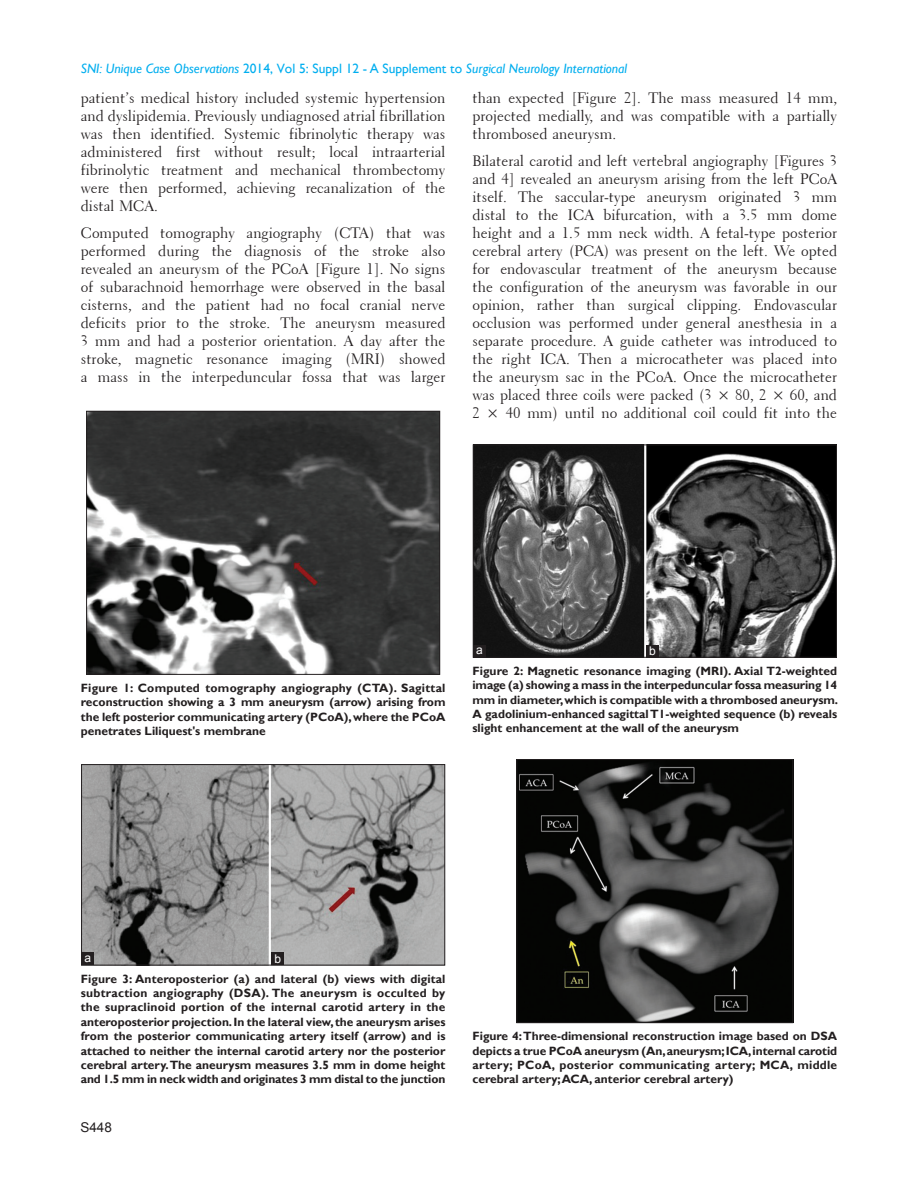
<style>
.page{position:relative;width:918px;height:1188px;background:#fff}
.page>*{position:absolute;margin:0;border:0;box-sizing:border-box;transform-origin:0 0}
.TX{font:15px/18px "Transitional 521 BT Roman A";color:#231f20;text-align:justify}
.t1{font:italic 13.5px "Gill Sans";color:#00aeef}
.t2{font:13.5px "Arial";color:#231f20}
.FGC{font:700 12px/14.4px "Gill Sans";color:#231f20;text-align:justify}
.LABEL{font:12px "Arial";color:#fff}
.s1{font-style:normal}
</style>
<div class="page">
<img style="left:88px;top:413px;width:350px;height:260px">
<div style="left:86px;top:411px;width:354px;height:264px;border:1px solid #231f20"></div>
<img style="left:519px;top:761px;width:272px;height:260px">
<div style="left:517px;top:759px;width:276px;height:264px;border:1px solid #231f20"></div>
<img style="left:475px;top:447px;width:360px;height:208px">
<div style="left:473px;top:445px;width:364px;height:212px;border:1px solid #231f20"></div>
<div style="left:646px;top:645px;width:13px;height:12px;background:#231f20"></div>
<div style="left:473px;top:645px;width:13px;height:12px;background:#231f20"></div>
<img style="left:83px;top:766px;width:360px;height:197px">
<div style="left:81px;top:764px;width:364px;height:201px;border:1px solid #231f20"></div>
<div style="left:272px;top:952px;width:12px;height:13px;background:#231f20"></div>
<div style="left:81px;top:952px;width:13px;height:13px;background:#231f20"></div>
<p class="t1" style="left:81px;top:61px;width:548px">SNI: Unique Case Observations <span class="s1">2014, Vol 5: Suppl 12 - A Supplement to</span> Surgical Neurology International</p>
<p class="TX" style="left:81px;top:89px;width:366px">patient’s medical history included systemic hypertension and dyslipidemia. Previously undiagnosed atrial fibrillation was then identified. Systemic fibrinolytic therapy was administered first without result; local intraarterial fibrinolytic treatment and mechanical thrombectomy were then performed, achieving recanalization of the distal MCA.</p>
<p class="TX" style="left:81px;top:224px;width:366px">Computed tomography angiography (CTA) that was performed during the diagnosis of the stroke also revealed an aneurysm of the PCoA [Figure 1]. No signs of subarachnoid hemorrhage were observed in the basal cisterns, and the patient had no focal cranial nerve deficits prior to the stroke. The aneurysm measured 3 mm and had a posterior orientation. A day after the stroke, magnetic resonance imaging (MRI) showed a mass in the interpeduncular fossa that was larger</p>
<p class="TX" style="left:472px;top:89px;width:366px">than expected [Figure 2]. The mass measured 14 mm, projected medially, and was compatible with a partially thrombosed aneurysm.</p>
<p class="TX" style="left:472px;top:152px;width:366px">Bilateral carotid and left vertebral angiography [Figures 3 and 4] revealed an aneurysm arising from the left PCoA itself. The saccular‑type aneurysm originated 3 mm distal to the ICA bifurcation, with a 3.5 mm dome height and a 1.5 mm neck width. A fetal‑type posterior cerebral artery (PCA) was present on the left. We opted for endovascular treatment of the aneurysm because the configuration of the aneurysm was favorable in our opinion, rather than surgical clipping. Endovascular occlusion was performed under general anesthesia in a separate procedure. A guide catheter was introduced to the right ICA. Then a microcatheter was placed into the aneurysm sac in the PCoA. Once the microcatheter was placed three coils were packed (3 × 80, 2 × 60, and 2 × 40 mm) until no additional coil could fit into the</p>
<p class="FGC" style="left:81px;top:681px;width:366px">Figure 1: Computed tomography angiography (CTA). Sagittal reconstruction showing a 3 mm aneurysm (arrow) arising from the left posterior communicating artery (PCoA), where the PCoA penetrates Liliquest's membrane</p>
<p class="LABEL" style="left:476px;top:642px;width:8px">a</p>
<p class="LABEL" style="left:649px;top:643px;width:8px">b</p>
<p class="FGC" style="left:472px;top:664px;width:367px">Figure 2: Magnetic resonance imaging (MRI). Axial T2-weighted image (a) showing a mass in the interpeduncular fossa measuring 14 mm in diameter, which is compatible with a thrombosed aneurysm.<br>A gadolinium-enhanced sagittal T1-weighted sequence (b) reveals slight enhancement at the wall of the aneurysm</p>
<p class="LABEL" style="left:84px;top:950px;width:8px">a</p>
<p class="LABEL" style="left:275px;top:951px;width:8px">b</p>
<p class="FGC" style="left:81px;top:972px;width:366px">Figure 3: Anteroposterior (a) and lateral (b) views with digital subtraction angiography (DSA). The aneurysm is occulted by the supraclinoid portion of the internal carotid artery in the anteroposterior projection. In the lateral view, the aneurysm arises from the posterior communicating artery itself (arrow) and is attached to neither the internal carotid artery nor the posterior cerebral artery. The aneurysm measures 3.5 mm in dome height and 1.5 mm in neck width and originates 3 mm distal to the junction</p>
<p class="t2" style="left:80px;top:1119px;width:33px">S448</p>
<p class="FGC" style="left:472px;top:1029px;width:366px">Figure 4: Three-dimensional reconstruction image based on DSA depicts a true PCoA aneurysm (An, aneurysm; ICA, internal carotid artery; PCoA, posterior communicating artery; MCA, middle cerebral artery; ACA, anterior cerebral artery)</p>
</div>
